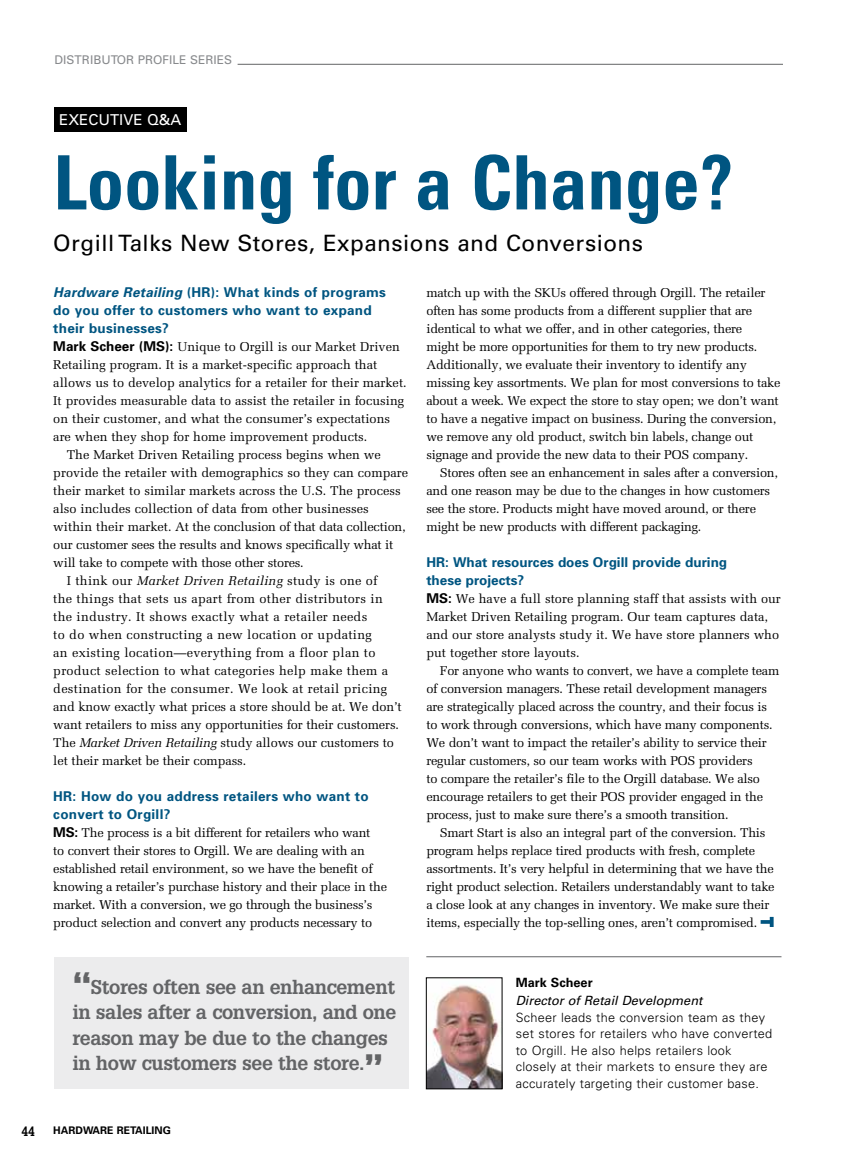
<style>
.page{position:relative;width:864px;height:1161px;background:#fff}
.page>*{position:absolute;margin:0;border:0;box-sizing:border-box;transform-origin:0 0}
.t1{font:700 condensed 75px "Univers";color:#005581}
.t2{font:22.5px "Univers LT Std";letter-spacing:.02em;color:#000}
.t3{font:700 19.5px/25.5px "Glypha";letter-spacing:-.02em;color:#636466}
.t4{font:15px "Univers";color:#fff}
.t5{font:700 13.5px/18px "Univers";letter-spacing:.02em;color:#005581}
.t6{font:700 13.5px/18px "Univers";color:#005581}
.t7{font:700 13.5px "Memphis LT Std";color:#000}
.t8{font:12.75px/18px "Melior LT Std";letter-spacing:-.02em;color:#000}
.t9{font:12.75px/18px "Melior LT Std";color:#000}
.t10{font:12.75px "Melior LT Std";letter-spacing:.02em;color:#000}
.t11{font:300 12.75px/16.5px "Univers LT Std";letter-spacing:.02em;color:#000}
.t12{font:italic 12.75px "Univers LT Std";color:#000}
.t13{font:700 12.75px "Univers LT Std";color:#000}
.t14{font:12px "Univers";color:#87898c}
.t15{font:700 10.5px "Univers";color:#000}
.s1{font-style:italic}
.s2{font-family:"Univers";font-weight:700;font-size:13.5px}
.s3{font-weight:900;font-size:34.5px}
</style>
<div class="page">
<hr style="left:238px;top:64px;width:545px;height:1px;background:#636466">
<div style="left:54px;top:107px;width:133px;height:25px;background:#000"></div>
<svg style="left:761px;top:917px;width:13px;height:10px"></svg>
<img style="left:428px;top:985px;width:72px;height:102px">
<div style="left:426px;top:978px;width:76px;height:111px;border:1px solid #000"></div>
<hr style="left:426px;top:957px;width:355px;height:1px;background:#636466">
<div style="left:54px;top:957px;width:354px;height:131px;background:#ececed"></div>
<p class="t14" style="left:55px;top:52px;width:179px">DISTRIBUTOR PROFILE SERIES</p>
<p class="t4" style="left:59px;top:110px;width:124px">EXECUTIVE Q&amp;A</p>
<h1 class="t1" style="left:53px;top:137px;width:681px">Looking for a Change?</h1>
<h2 class="t2" style="left:53px;top:230px;width:591px">Orgill Talks New Stores, Expansions and Conversions</h2>
<p class="t5" style="left:53px;top:283px;width:334px"><span class="s1">Hardware Retailing</span> (HR): What kinds of programs do you offer to customers who want to expand their businesses?</p>
<p class="t9" style="left:53px;top:338px;width:348px"><span class="s2">Mark Scheer (MS):</span> Unique to Orgill is our Market Driven</p>
<p class="t9" style="left:53px;top:356px;width:326px">Retailing program. It is a market-specific approach that</p>
<p class="t9" style="left:53px;top:374px;width:355px">allows us to develop analytics for a retailer for their market.</p>
<p class="t9" style="left:53px;top:392px;width:352px">It provides measurable data to assist the retailer in focusing</p>
<p class="t9" style="left:53px;top:410px;width:338px">on their customer, and what the consumer’s expectations</p>
<p class="t9" style="left:53px;top:428px;width:316px">are when they shop for home improvement products.</p>
<p class="t9" style="left:67px;top:446px;width:316px">The Market Driven Retailing process begins when we</p>
<p class="t9" style="left:53px;top:464px;width:356px">provide the retailer with demographics so they can compare</p>
<p class="t9" style="left:53px;top:482px;width:349px">their market to similar markets across the U.S. The process</p>
<p class="t9" style="left:53px;top:500px;width:317px">also includes collection of data from other businesses</p>
<p class="t8" style="left:53px;top:518px;width:354px">within their market. At the conclusion of that data collection,</p>
<p class="t8" style="left:53px;top:536px;width:342px">our customer sees the results and knows specifically what it</p>
<p class="t8" style="left:53px;top:554px;width:252px">will take to compete with those other stores.</p>
<p class="t10" style="left:67px;top:573px;width:312px">I think our <span class="s1">Market Driven Retailing</span> study is one of</p>
<p class="t10" style="left:53px;top:591px;width:331px">the things that sets us apart from other distributors in</p>
<p class="t10" style="left:53px;top:609px;width:316px">the industry. It shows exactly what a retailer needs</p>
<p class="t10" style="left:53px;top:627px;width:320px">to do when constructing a new location or updating</p>
<p class="t10" style="left:53px;top:645px;width:324px">an existing location—everything from a floor plan to</p>
<p class="t10" style="left:53px;top:663px;width:336px">product selection to what categories help make them a</p>
<p class="t10" style="left:53px;top:681px;width:335px">destination for the consumer. We look at retail pricing</p>
<p class="t8" style="left:53px;top:698px;width:350px">and know exactly what prices a store should be at. We don’t</p>
<p class="t8" style="left:53px;top:716px;width:347px">want retailers to miss any opportunities for their customers.</p>
<p class="t8" style="left:53px;top:734px;width:342px">The <span class="s1">Market Driven Retailing</span> study allows our customers to</p>
<p class="t8" style="left:53px;top:752px;width:195px">let their market be their compass.</p>
<p class="t5" style="left:53px;top:787px;width:317px">HR: How do you address retailers who want to convert to Orgill?</p>
<p class="t8" style="left:53px;top:824px;width:335px"><span class="s2">MS:</span> The process is a bit different for retailers who want<br>to convert their stores to Orgill. We are dealing with an established retail environment, so we have the benefit of knowing a retailer’s purchase history and their place in the market. With a conversion, we go through the business’s product selection and convert any products necessary to</p>
<h3 class="t3" style="left:72px;top:973px;width:325px"><span class="s3">“</span>Stores often see an enhancement in sales after a conversion, and one reason may be due to the changes in how customers see the store.<span class="s3">”</span></h3>
<p class="t7" style="left:21px;top:1122px;width:15px">44</p>
<p class="t15" style="left:53px;top:1124px;width:119px">HARDWARE RETAILING</p>
<p class="t8" style="left:426px;top:284px;width:356px">match up with the SKUs offered through Orgill. The retailer often has some products from a different supplier that are identical to what we offer, and in other categories, there<br>might be more opportunities for them to try new products.<br>Additionally, we evaluate their inventory to identify any missing key assortments. We plan for most conversions to take about a week. We expect the store to stay open; we don’t want to have a negative impact on business. During the conversion, we remove any old product, switch bin labels, change out signage and provide the new data to their POS company.</p>
<p class="t8" style="left:426px;top:464px;width:353px;text-indent:14px">Stores often see an enhancement in sales after a conversion, and one reason may be due to the changes in how customers see the store. Products might have moved around, or there might be new products with different packaging.</p>
<p class="t6" style="left:426px;top:553px;width:302px">HR: What resources does Orgill provide during these projects?</p>
<p class="t9" style="left:426px;top:590px;width:356px"><span class="s2">MS:</span> We have a full store planning staff that assists with our Market Driven Retailing program. Our team captures data, and our store analysts study it. We have store planners who put together store layouts.</p>
<p class="t8" style="left:426px;top:662px;width:354px;text-indent:14px">For anyone who wants to convert, we have a complete team of conversion managers. These retail development managers are strategically placed across the country, and their focus is to work through conversions, which have many components.<br>We don’t want to impact the retailer’s ability to service their regular customers, so our team works with POS providers<br>to compare the retailer’s file to the Orgill database. We also encourage retailers to get their POS provider engaged in the process, just to make sure there’s a smooth transition.</p>
<p class="t8" style="left:426px;top:824px;width:350px;text-indent:14px">Smart Start is also an integral part of the conversion. This program helps replace tired products with fresh, complete assortments. It’s very helpful in determining that we have the right product selection. Retailers understandably want to take a close look at any changes in inventory. We make sure their items, especially the top-selling ones, aren’t compromised.</p>
<p class="t13" style="left:516px;top:975px;width:78px">Mark Scheer</p>
<p class="t12" style="left:516px;top:993px;width:188px">Director of Retail Development</p>
<p class="t11" style="left:516px;top:1009px;width:258px">Scheer leads the conversion team as they set stores for retailers who have converted to Orgill. He also helps retailers look closely at their markets to ensure they are accurately targeting their customer base.</p>
</div>
